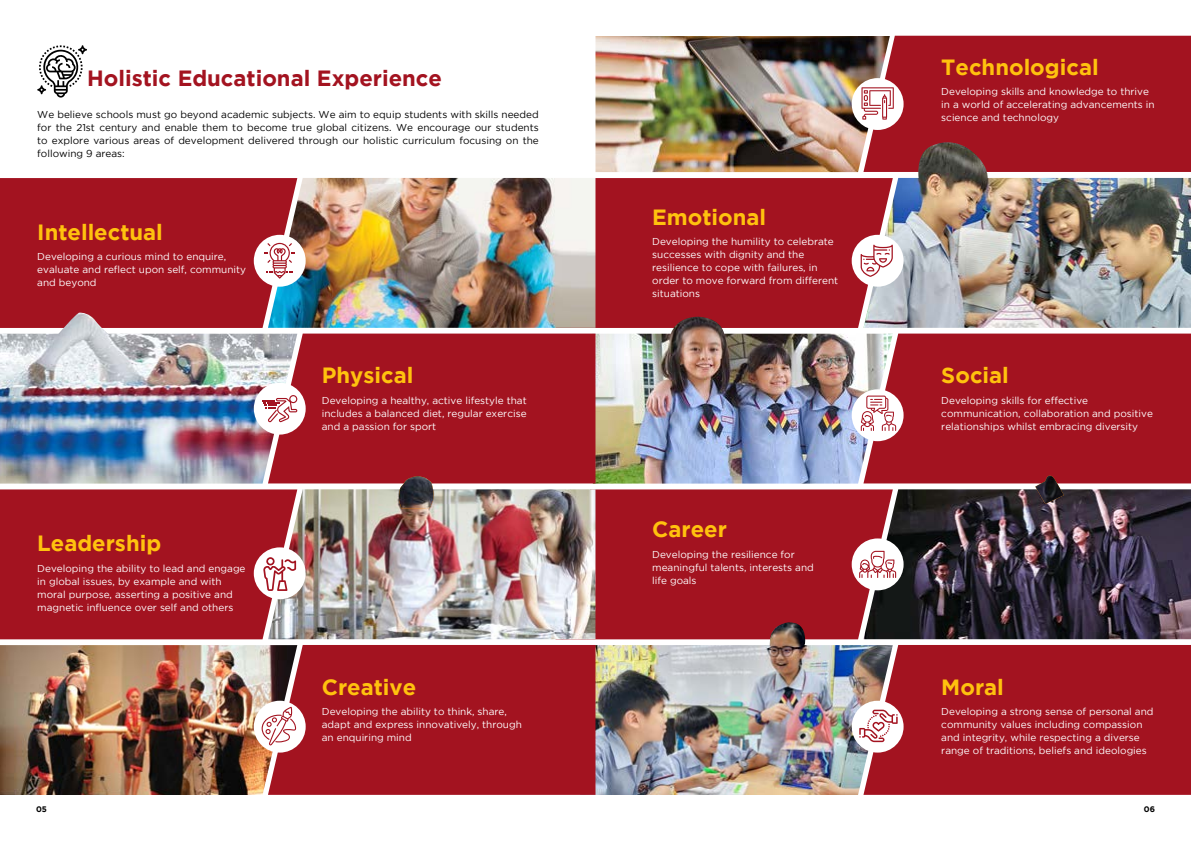
<style>
.page{position:relative;width:1191px;height:842px;background:#fff}
.page>*{position:absolute;margin:0;border:0;box-sizing:border-box;transform-origin:0 0}
.t1{font:700 22px "Gotham";color:#ffc20e}
.t2{font:700 22px "Gotham";color:#a31320}
.t3{font:10px/13px "Gotham";color:#fff}
.t4{font:10px/13px "Gotham";color:#000;text-align:justify}
.t5{font:700 8px "Gotham";color:#000}
</style>
<div class="page">
<div style="left:0;top:489px;width:268px;height:150px;background:#a31320"></div>
<div style="left:595px;top:489px;width:268px;height:150px;background:#a31320"></div>
<img style="left:0;top:645px;width:268px;height:150px">
<img style="left:595px;top:645px;width:268px;height:150px">
<img style="left:268px;top:489px;width:327px;height:150px">
<img style="left:863px;top:489px;width:328px;height:150px">
<div style="left:268px;top:645px;width:327px;height:150px;background:#a31320"></div>
<div style="left:863px;top:645px;width:328px;height:150px;background:#a31320"></div>
<div style="left:0;top:178px;width:268px;height:150px;background:#a31320"></div>
<div style="left:595px;top:178px;width:268px;height:150px;background:#a31320"></div>
<img style="left:0;top:334px;width:297px;height:150px">
<img style="left:593px;top:334px;width:299px;height:150px">
<img style="left:595px;top:36px;width:268px;height:136px">
<img style="left:268px;top:178px;width:327px;height:150px">
<img style="left:863px;top:178px;width:328px;height:150px">
<div style="left:268px;top:334px;width:327px;height:149px;background:#a31320"></div>
<div style="left:863px;top:334px;width:328px;height:149px;background:#a31320"></div>
<div style="left:863px;top:36px;width:328px;height:136px;background:#a31320"></div>
<img style="left:57px;top:313px;width:53px;height:28px">
<div style="left:254px;top:235px;width:52px;height:52px;background:#fff;border-radius:50%"></div>
<div style="left:254px;top:547px;width:52px;height:52px;background:#fff;border-radius:50%"></div>
<div style="left:254px;top:383px;width:52px;height:52px;background:#fff;border-radius:50%"></div>
<div style="left:254px;top:701px;width:52px;height:52px;background:#fff;border-radius:50%"></div>
<div style="left:851px;top:78px;width:52px;height:52px;background:#fff;border-radius:50%"></div>
<div style="left:851px;top:389px;width:52px;height:52px;background:#fff;border-radius:50%"></div>
<div style="left:851px;top:235px;width:52px;height:52px;background:#fff;border-radius:50%"></div>
<div style="left:851px;top:538px;width:52px;height:52px;background:#fff;border-radius:50%"></div>
<div style="left:851px;top:701px;width:52px;height:52px;background:#fff;border-radius:50%"></div>
<svg style="left:1035px;top:475px;width:29px;height:1px"></svg>
<img style="left:1035px;top:476px;width:29px;height:28px">
<img style="left:399px;top:476px;width:35px;height:33px">
<svg style="left:37px;top:45px;width:50px;height:53px"></svg>
<svg style="left:262px;top:395px;width:35px;height:27px"></svg>
<svg style="left:263px;top:557px;width:33px;height:34px"></svg>
<svg style="left:264px;top:243px;width:31px;height:36px"></svg>
<svg style="left:262px;top:707px;width:34px;height:38px"></svg>
<svg style="left:861px;top:87px;width:32px;height:33px"></svg>
<svg style="left:860px;top:245px;width:32px;height:32px"></svg>
<svg style="left:859px;top:551px;width:37px;height:27px"></svg>
<svg style="left:860px;top:396px;width:36px;height:35px"></svg>
<svg style="left:859px;top:710px;width:38px;height:32px"></svg>
<img style="left:917px;top:142px;width:71px;height:68px">
<img style="left:669px;top:317px;width:60px;height:40px">
<img style="left:769px;top:622px;width:37px;height:24px">
<h1 class="t2" style="left:87px;top:65px;width:356px">Holistic Educational Experience</h1>
<p class="t4" style="left:37px;top:107px;width:503px">We believe schools must go beyond academic subjects. We aim to equip students with skills needed for the 21st century and enable them to become true global citizens. We encourage our students to explore various areas of development delivered through our holistic curriculum focusing on the following 9 areas:</p>
<h1 class="t1" style="left:37px;top:219px;width:127px">Intellectual</h1>
<p class="t3" style="left:37px;top:250px;width:210px">Developing a curious mind to enquire, evaluate and reflect upon self, community and beyond</p>
<h1 class="t1" style="left:652px;top:204px;width:116px">Emotional</h1>
<p class="t3" style="left:652px;top:235px;width:188px">Developing the humility to celebrate successes with dignity and the resilience to cope with failures, in order to move forward from different situations</p>
<h1 class="t1" style="left:941px;top:54px;width:159px">Technological</h1>
<p class="t3" style="left:941px;top:85px;width:215px">Developing skills and knowledge to thrive in a world of accelerating advancements in science and technology</p>
<h1 class="t1" style="left:322px;top:363px;width:93px">Physical</h1>
<h1 class="t1" style="left:941px;top:363px;width:69px">Social</h1>
<h1 class="t1" style="left:37px;top:531px;width:125px">Leadership</h1>
<p class="t3" style="left:37px;top:561px;width:210px">Developing the ability to lead and engage in global issues, by example and with moral purpose, asserting a positive and magnetic influence over self and others</p>
<p class="t3" style="left:322px;top:393px;width:206px;text-align:justify">Developing a healthy, active lifestyle that includes a balanced diet, regular exercise and a passion for sport</p>
<p class="t3" style="left:941px;top:393px;width:213px">Developing skills for effective communication, collaboration and positive relationships whilst embracing diversity</p>
<h1 class="t1" style="left:652px;top:517px;width:76px">Career</h1>
<p class="t3" style="left:652px;top:547px;width:163px">Developing the resilience for meaningful talents, interests and life goals</p>
<h1 class="t1" style="left:322px;top:674px;width:96px">Creative</h1>
<h1 class="t1" style="left:941px;top:674px;width:64px">Moral</h1>
<p class="t3" style="left:322px;top:705px;width:201px">Developing the ability to think, share, adapt and express innovatively, through an enquiring mind</p>
<p class="t3" style="left:941px;top:705px;width:214px">Developing a strong sense of personal and community values including compassion and integrity, while respecting a diverse range of traditions, beliefs and ideologies</p>
<p class="t5" style="left:36px;top:804px;width:12px">05</p>
<p class="t5" style="left:1143px;top:804px;width:13px">06</p>
</div>
